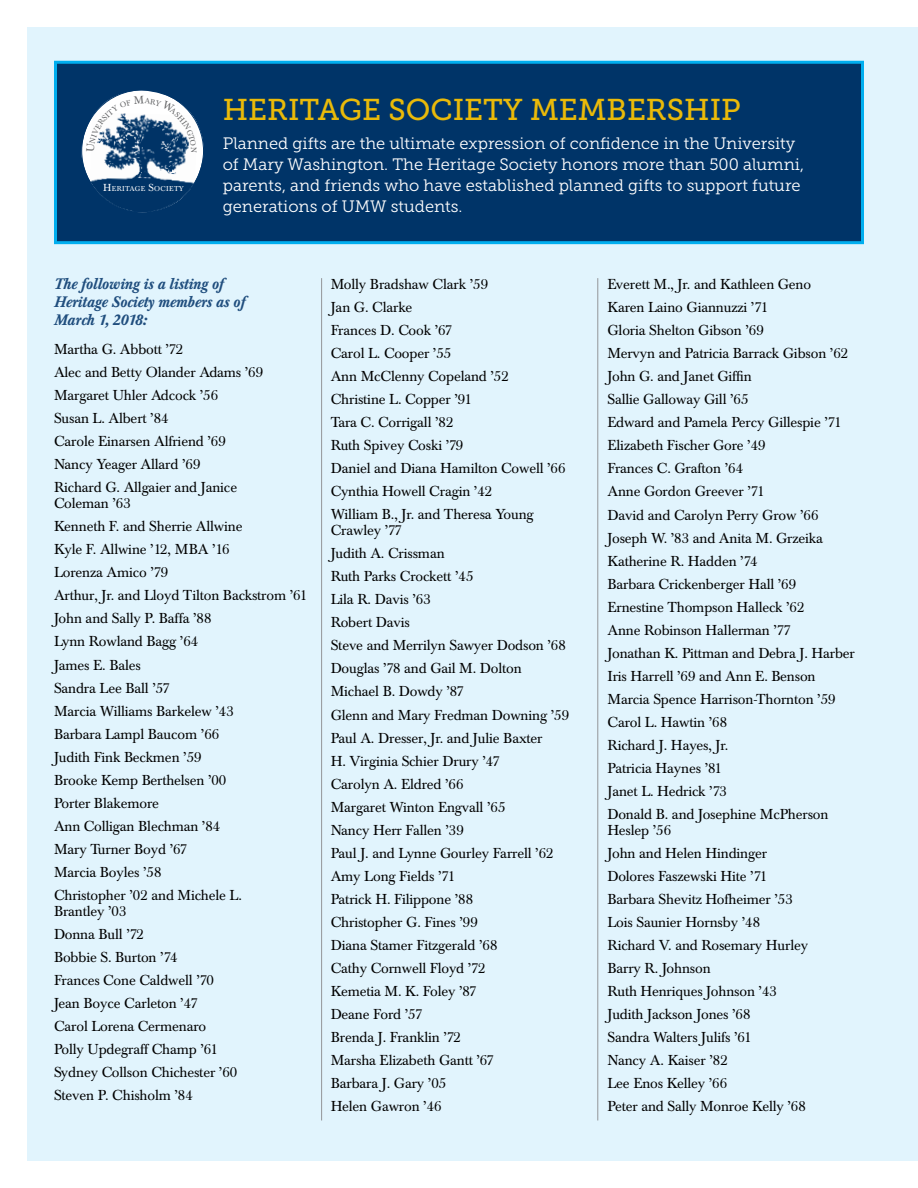
<style>
.page{position:relative;width:918px;height:1188px;background:#fff}
.page>*{position:absolute;margin:0;border:0;box-sizing:border-box;transform-origin:0 0}
.t1{font:30px "Museo Slab 500";color:#eaba09}
.t2{font:16.5px/21px "Museo Slab 300";color:#fff}
.t3{font:italic 500 15px/18px "Baskerville BE";letter-spacing:-.01em;color:#204e7e}
.t4{font:14.25px/23.1px "Baskerville BE";letter-spacing:-.01em;color:#000}
.t5{font:7.05px "Baskerville BE";letter-spacing:.05em;color:#fff}
.s1{font-size:10.05px}
</style>
<div class="page">
<div style="left:27px;top:27px;width:891px;height:1134px;background:#e1f4fd"></div>
<div style="left:54px;top:61px;width:810px;height:183px;background:#003468;border:3px solid #00aeef"></div>
<hr style="left:321px;top:278px;width:1px;height:843px;background:#939598">
<hr style="left:597px;top:278px;width:1px;height:843px;background:#939598">
<svg style="left:81px;top:90px;width:123px;height:122px"></svg>
<p class="t5" style="left:103px;top:185px;width:82px"><span class="s1">H</span>ERITAGE <span class="s1">S</span>OCIETY</p>
<h1 class="t1" style="left:223px;top:93px;width:519px">HERITAGE SOCIETY MEMBERSHIP</h1>
<p class="t2" style="left:223px;top:133px;width:583px">Planned gifts are the ultimate expression of confidence in the University of Mary Washington. The Heritage Society honors more than 500 alumni, parents, and friends who have established planned gifts to support future generations of UMW students.</p>
<p class="t3" style="left:54px;top:275px;width:193px">The following is a listing of<br>Heritage Society members as of<br>March 1, 2018:</p>
<p class="t4" style="left:54px;top:338px;width:211px">Martha G. Abbott ’72<br>Alec and Betty Olander Adams ’69<br>Margaret Uhler Adcock ’56<br>Susan L. Albert ’84<br>Carole Einarsen Alfriend ’69<br>Nancy Yeager Allard ’69<br>Richard G. Allgaier and Janice</p>
<p class="t4" style="left:54px;top:492px;width:255px">Coleman ’63<br>Kenneth F. and Sherrie Allwine<br>Kyle F. Allwine ’12, MBA ’16<br>Lorenza Amico ’79<br>Arthur, Jr. and Lloyd Tilton Backstrom ’61<br>John and Sally P. Baffa ’88<br>Lynn Rowland Bagg ’64<br>James E. Bales<br>Sandra Lee Ball ’57<br>Marcia Williams Barkelew ’43<br>Barbara Lampl Baucom ’66<br>Judith Fink Beckmen ’59<br>Brooke Kemp Berthelsen ’00<br>Porter Blakemore<br>Ann Colligan Blechman ’84<br>Mary Turner Boyd ’67<br>Marcia Boyles ’58<br>Christopher ’02 and Michele L.</p>
<p class="t4" style="left:54px;top:900px;width:185px">Brantley ’03<br>Donna Bull ’72<br>Bobbie S. Burton ’74<br>Frances Cone Caldwell ’70<br>Jean Boyce Carleton ’47<br>Carol Lorena Cermenaro<br>Polly Updegraff Champ ’61<br>Sydney Collson Chichester ’60<br>Steven P. Chisholm ’84</p>
<p class="t4" style="left:331px;top:273px;width:236px">Molly Bradshaw Clark ’59<br>Jan G. Clarke<br>Frances D. Cook ’67<br>Carol L. Cooper ’55<br>Ann McClenny Copeland ’52<br>Christine L. Copper ’91<br>Tara C. Corrigall ’82<br>Ruth Spivey Coski ’79<br>Daniel and Diana Hamilton Cowell ’66<br>Cynthia Howell Cragin ’42<br>William B., Jr. and Theresa Young</p>
<p class="t4" style="left:331px;top:519px;width:240px">Crawley ’77<br>Judith A. Crissman<br>Ruth Parks Crockett ’45<br>Lila R. Davis ’63<br>Robert Davis<br>Steve and Merrilyn Sawyer Dodson ’68<br>Douglas ’78 and Gail M. Dolton<br>Michael B. Dowdy ’87<br>Glenn and Mary Fredman Downing ’59<br>Paul A. Dresser, Jr. and Julie Baxter<br>H. Virginia Schier Drury ’47<br>Carolyn A. Eldred ’66<br>Margaret Winton Engvall ’65<br>Nancy Herr Fallen ’39<br>Paul J. and Lynne Gourley Farrell ’62<br>Amy Long Fields ’71<br>Patrick H. Filippone ’88<br>Christopher G. Fines ’99<br>Diana Stamer Fitzgerald ’68<br>Cathy Cornwell Floyd ’72<br>Kemetia M. K. Foley ’87<br>Deane Ford ’57<br>Brenda J. Franklin ’72<br>Marsha Elizabeth Gantt ’67<br>Barbara J. Gary ’05<br>Helen Gawron ’46</p>
<p class="t4" style="left:607px;top:273px;width:249px">Everett M., Jr. and Kathleen Geno<br>Karen Laino Giannuzzi ’71<br>Gloria Shelton Gibson ’69<br>Mervyn and Patricia Barrack Gibson ’62<br>John G. and Janet Giffin<br>Sallie Galloway Gill ’65<br>Edward and Pamela Percy Gillespie ’71<br>Elizabeth Fischer Gore ’49<br>Frances C. Grafton ’64<br>Anne Gordon Greever ’71<br>David and Carolyn Perry Grow ’66<br>Joseph W. ’83 and Anita M. Grzeika<br>Katherine R. Hadden ’74<br>Barbara Crickenberger Hall ’69<br>Ernestine Thompson Halleck ’62<br>Anne Robinson Hallerman ’77<br>Jonathan K. Pittman and Debra J. Harber<br>Iris Harrell ’69 and Ann E. Benson<br>Marcia Spence Harrison-Thornton ’59<br>Carol L. Hawtin ’68<br>Richard J. Hayes, Jr.<br>Patricia Haynes ’81<br>Janet L. Hedrick ’73<br>Donald B. and Josephine McPherson</p>
<p class="t4" style="left:607px;top:819px;width:202px">Heslep ’56<br>John and Helen Hindinger<br>Dolores Faszewski Hite ’71<br>Barbara Shevitz Hofheimer ’53<br>Lois Saunier Hornsby ’48<br>Richard V. and Rosemary Hurley<br>Barry R. Johnson<br>Ruth Henriques Johnson ’43<br>Judith Jackson Jones ’68<br>Sandra Walters Julifs ’61<br>Nancy A. Kaiser ’82<br>Lee Enos Kelley ’66<br>Peter and Sally Monroe Kelly ’68</p>
</div>
